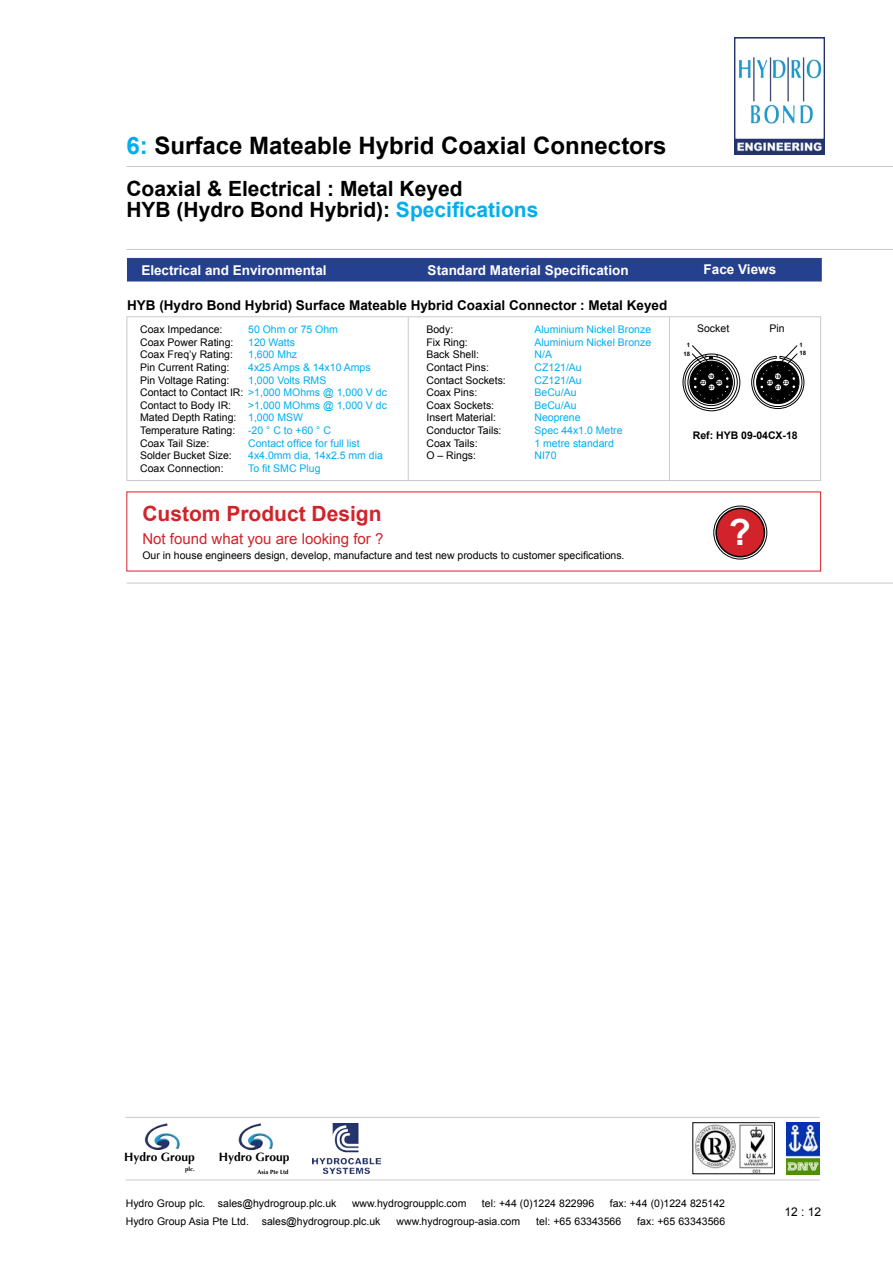
<style>
.page{position:relative;width:893px;height:1263px;background:#fff}
.page>*{position:absolute;margin:0;border:0;box-sizing:border-box;transform-origin:0 0}
.t1{font:700 36px "Arial";color:#fff}
.t2{font:700 24px "Arial";color:#000}
.t3{font:700 21px/21px "Arial";color:#000}
.t4{font:700 21px "Arial";color:#d2232a}
.t5{font:15px "Arial";color:#d2232a}
.t6{font:700 13.5px "Arial";color:#000}
.t7{font:700 13.5px "Arial";color:#fff}
.t8{font:700 12px "Optima";color:#000}
.t9{font:12px "Arial";color:#000}
.t10{font:10.5px/12.6px "Arial";color:#000}
.t11{font:10.5px "Arial";color:#00aeef}
.t12{font:700 10.5px "Arial";color:#000}
.t13{font:700 6px "Optima";color:#000}
.t14{font:700 6px/8.6px "Arial";color:#000}
.t15{font:700 4.5px "Arial";color:#000}
.s1{color:#00aeef}
</style>
<div class="page">
<div style="left:127px;top:258px;width:695px;height:23px;background:#25408f"></div>
<hr style="left:126px;top:249px;width:767px;height:1px;background:#c9cacc">
<hr style="left:126px;top:583px;width:767px;height:1px;background:#c9cacc">
<div style="left:126px;top:316px;width:695px;height:165px;border:1px solid #c9cacc"></div>
<hr style="left:669px;top:317px;width:1px;height:164px;background:#c9cacc">
<hr style="left:408px;top:317px;width:1px;height:164px;background:#c9cacc">
<svg style="left:683px;top:354px;width:57px;height:57px"></svg>
<div style="left:683px;top:354px;width:57px;height:57px;border:1px solid #000;border-radius:50%"></div>
<svg style="left:685px;top:356px;width:52px;height:52px"></svg>
<div style="left:685px;top:356px;width:53px;height:53px;border:1px solid #000;border-radius:50%"></div>
<svg style="left:688px;top:359px;width:46px;height:47px"></svg>
<div style="left:687px;top:359px;width:48px;height:47px;border:1px solid #000;border-radius:50%"></div>
<svg style="left:752px;top:356px;width:52px;height:52px"></svg>
<div style="left:751px;top:356px;width:53px;height:53px;border:1px solid #000;border-radius:50%"></div>
<svg style="left:754px;top:358px;width:48px;height:49px"></svg>
<div style="left:753px;top:358px;width:49px;height:49px;border:1px solid #000;border-radius:50%"></div>
<div style="left:757px;top:361px;width:42px;height:43px;background:#000;border-radius:50%"></div>
<div style="left:756px;top:361px;width:43px;height:43px;border:1px solid #000;border-radius:50%"></div>
<div style="left:690px;top:361px;width:42px;height:43px;background:#000;border-radius:50%"></div>
<div style="left:690px;top:361px;width:43px;height:43px;border:1px solid #000;border-radius:50%"></div>
<svg style="left:760px;top:345px;width:38px;height:56px"></svg>
<svg style="left:692px;top:345px;width:37px;height:56px"></svg>
<hr style="left:126px;top:166px;width:767px;height:1px;background:#c9cacc">
<img style="left:734px;top:38px;width:91px;height:116px">
<svg style="left:714px;top:506px;width:53px;height:53px"></svg>
<div style="left:713px;top:506px;width:54px;height:53px;border:1px solid #000;border-radius:50%"></div>
<div style="left:716px;top:508px;width:48px;height:49px;background:#d2232a;border-radius:50%"></div>
<div style="left:715px;top:508px;width:50px;height:49px;border:2px solid #000;border-radius:50%"></div>
<hr style="left:126px;top:1180px;width:694px;height:1px;background:#c9cacc">
<img style="left:313px;top:1123px;width:67px;height:50px">
<img style="left:144px;top:1123px;width:36px;height:28px">
<img style="left:238px;top:1123px;width:35px;height:28px">
<hr style="left:125px;top:1117px;width:694px;height:1px;background:#c9cacc">
<img style="left:787px;top:1123px;width:32px;height:51px">
<img style="left:695px;top:1124px;width:78px;height:48px">
<div style="left:693px;top:1122px;width:82px;height:52px;border:1px solid #000"></div>
<h2 class="t2" style="left:126px;top:130px;width:542px"><span class="s1">6:</span> Surface Mateable Hybrid Coaxial Connectors</h2>
<h3 class="t3" style="left:126px;top:179px;width:413px">Coaxial &amp; Electrical : Metal Keyed<br>HYB (Hydro Bond Hybrid): <span class="s1">Specifications</span></h3>
<p class="t7" style="left:141px;top:261px;width:187px">Electrical and Environmental</p>
<p class="t7" style="left:428px;top:261px;width:203px">Standard Material Specification</p>
<p class="t7" style="left:704px;top:260px;width:74px">Face Views</p>
<p class="t6" style="left:127px;top:297px;width:542px">HYB (Hydro Bond Hybrid) Surface Mateable Hybrid Coaxial Connector : Metal Keyed</p>
<p class="t10" style="left:140px;top:323px;width:84px">Coax Impedance:</p>
<p class="t11" style="left:248px;top:323px;width:91px">50 Ohm or 75 Ohm</p>
<p class="t10" style="left:140px;top:336px;width:95px">Coax Power Rating:</p>
<p class="t11" style="left:248px;top:335px;width:48px">120 Watts</p>
<p class="t10" style="left:140px;top:349px;width:94px">Coax Freq’y Rating:</p>
<p class="t11" style="left:248px;top:348px;width:51px">1,600 Mhz</p>
<p class="t10" style="left:140px;top:361px;width:91px">Pin Current Rating:</p>
<p class="t11" style="left:248px;top:360px;width:124px">4x25 Amps &amp; 14x10 Amps</p>
<p class="t10" style="left:140px;top:374px;width:91px">Pin Voltage Rating:</p>
<p class="t10" style="left:140px;top:374px;width:248px;text-indent:108px"><span class="s1">1,000 Volts RMS<br></span>Contact to Contact IR: <span class="s1">&gt;1,000 MOhms @ 1,000 V dc<br></span>Contact to Body IR:</p>
<p class="t10" style="left:140px;top:399px;width:248px;text-indent:108px"><span class="s1">&gt;1,000 MOhms @ 1,000 V dc<br></span>Mated Depth Rating: <span class="s1">1,000 MSW<br></span>Temperature Rating: <span class="s1">-20 ° C to +60 ° C<br></span>Coax Tail Size:</p>
<p class="t11" style="left:248px;top:436px;width:113px">Contact office for full list</p>
<p class="t10" style="left:140px;top:449px;width:93px">Solder Bucket Size:</p>
<p class="t11" style="left:248px;top:449px;width:136px">4x4.0mm dia, 14x2.5 mm dia</p>
<p class="t10" style="left:140px;top:462px;width:85px">Coax Connection:</p>
<p class="t11" style="left:248px;top:461px;width:74px">To fit SMC Plug</p>
<h3 class="t4" style="left:142px;top:500px;width:241px">Custom Product Design</h3>
<p class="t10" style="left:426px;top:323px;width:28px">Body:</p>
<p class="t11" style="left:534px;top:323px;width:118px">Aluminium Nickel Bronze</p>
<p class="t10" style="left:426px;top:336px;width:43px">Fix Ring:</p>
<p class="t11" style="left:534px;top:335px;width:118px">Aluminium Nickel Bronze</p>
<p class="t10" style="left:426px;top:349px;width:54px">Back Shell:</p>
<p class="t11" style="left:534px;top:348px;width:19px">N/A</p>
<p class="t10" style="left:426px;top:361px;width:64px">Contact Pins:</p>
<p class="t11" style="left:534px;top:360px;width:49px">CZ121/Au</p>
<p class="t10" style="left:426px;top:374px;width:81px">Contact Sockets:</p>
<p class="t11" style="left:534px;top:373px;width:49px">CZ121/Au</p>
<p class="t10" style="left:426px;top:386px;width:52px">Coax Pins:</p>
<p class="t11" style="left:534px;top:386px;width:44px">BeCu/Au</p>
<p class="t10" style="left:426px;top:399px;width:69px">Coax Sockets:</p>
<p class="t11" style="left:534px;top:398px;width:44px">BeCu/Au</p>
<p class="t10" style="left:426px;top:412px;width:71px">Insert Material:</p>
<p class="t11" style="left:534px;top:411px;width:48px">Neoprene</p>
<p class="t10" style="left:426px;top:424px;width:77px">Conductor Tails:</p>
<p class="t11" style="left:534px;top:423px;width:90px">Spec 44x1.0 Metre</p>
<p class="t10" style="left:426px;top:437px;width:53px">Coax Tails:</p>
<p class="t11" style="left:534px;top:436px;width:81px">1 metre standard</p>
<p class="t10" style="left:426px;top:449px;width:51px">O – Rings:</p>
<p class="t11" style="left:534px;top:449px;width:24px">NI70</p>
<h3 class="t5" style="left:142px;top:529px;width:242px">Not found what you are looking for ?</h3>
<p class="t10" style="left:142px;top:549px;width:484px">Our in house engineers design, develop, manufacture and test new products to customer specifications.</p>
<p class="t10" style="left:697px;top:323px;width:34px">Socket</p>
<p class="t10" style="left:770px;top:323px;width:17px">Pin</p>
<p class="t14" style="left:684px;top:341px;width:8px;text-align:center">1<br>18</p>
<p class="t15" style="left:709px;top:373px;width:7px">19</p>
<p class="t15" style="left:709px;top:385px;width:7px">21</p>
<p class="t15" style="left:701px;top:380px;width:7px">22</p>
<p class="t15" style="left:717px;top:380px;width:7px">20</p>
<p class="t15" style="left:775px;top:373px;width:7px">19</p>
<p class="t15" style="left:776px;top:385px;width:7px">21</p>
<p class="t15" style="left:767px;top:380px;width:7px">20</p>
<p class="t15" style="left:783px;top:380px;width:7px">22</p>
<p class="t14" style="left:799px;top:340px;width:8px">1<br>18</p>
<p class="t12" style="left:693px;top:428px;width:107px">Ref: HYB 09-04CX-18</p>
<h1 class="t1" style="left:729px;top:509px;width:23px">?</h1>
<p class="t8" style="left:124px;top:1150px;width:72px">Hydro Group</p>
<p class="t8" style="left:219px;top:1150px;width:72px">Hydro Group</p>
<p class="t13" style="left:185px;top:1165px;width:11px">plc.</p>
<p class="t13" style="left:258px;top:1168px;width:33px">Asia Pte Ltd</p>
<p class="t10" style="left:126px;top:1197px;width:212px">Hydro Group plc. sales@hydrogroup.plc.uk</p>
<p class="t10" style="left:352px;top:1197px;width:116px">www.hydrogroupplc.com</p>
<p class="t10" style="left:482px;top:1197px;width:114px">tel: +44 (0)1224 822996</p>
<p class="t10" style="left:610px;top:1197px;width:117px">fax: +44 (0)1224 825142</p>
<p class="t10" style="left:126px;top:1215px;width:256px">Hydro Group Asia Pte Ltd. sales@hydrogroup.plc.uk</p>
<p class="t10" style="left:396px;top:1215px;width:125px">www.hydrogroup-asia.com</p>
<p class="t10" style="left:536px;top:1215px;width:86px">tel: +65 63343566</p>
<p class="t10" style="left:637px;top:1215px;width:89px">fax: +65 63343566</p>
<p class="t9" style="left:784px;top:1204px;width:38px">12 : 12</p>
</div>
